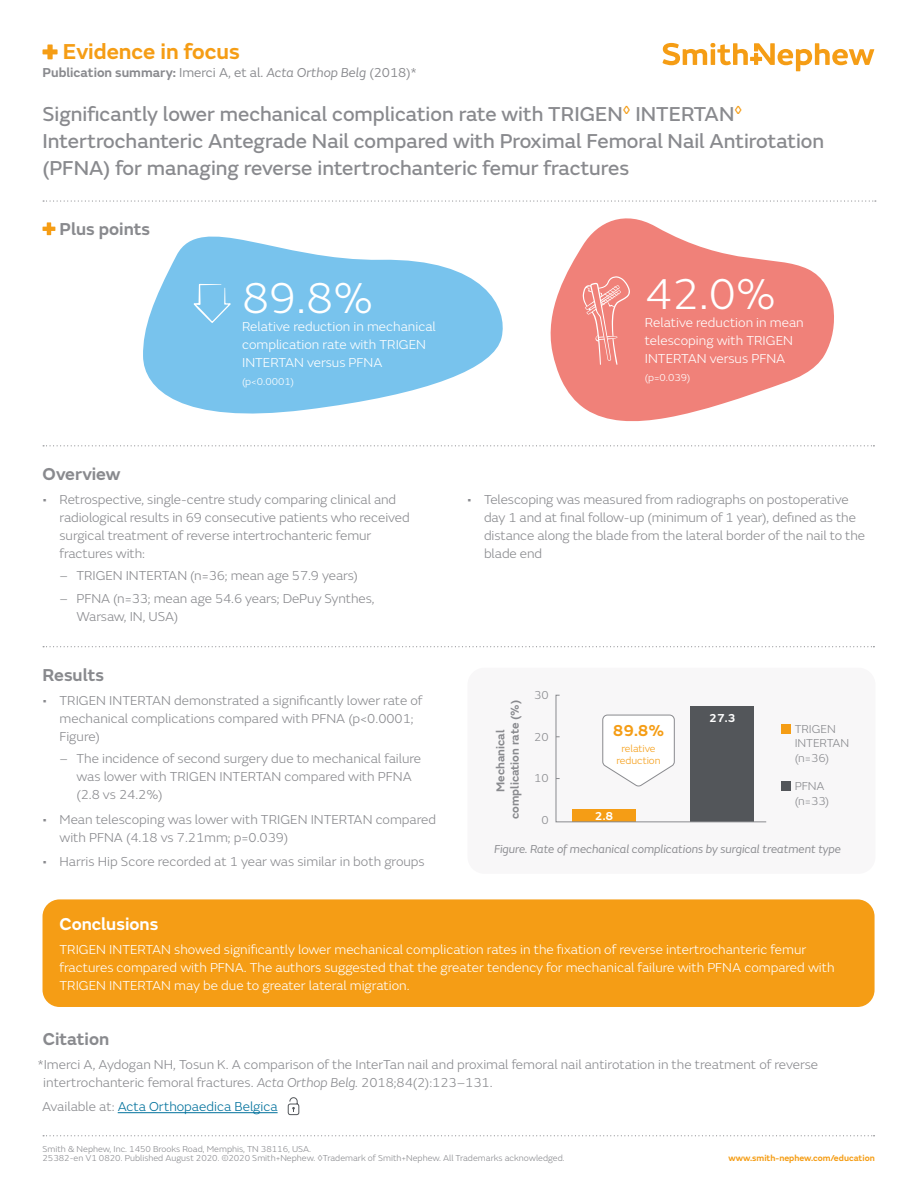
<style>
.page{position:relative;width:918px;height:1188px;background:#fff}
.page>*{position:absolute;margin:0;border:0;box-sizing:border-box;transform-origin:0 0}
.t1{font:300 45px "SN Emeric";color:#fff}
.t2{font:600 22.5px "SN Emeric";color:#f59d15}
.t3{font:21px/27px "SN Emeric Core";color:#898a8e}
.t4{font:600 18px "SN Emeric";color:#898a8e}
.t5{font:600 18px "SN Emeric";color:#fff}
.t6{font:600 16.5px "SN Emeric";color:#f59d15}
.t7{font:300 13.5px/18px "SN Emeric";letter-spacing:-.005em;color:#898a8e}
.t8{font:300 13.5px/18px "SN Emeric";color:#fff}
.t9{font:13.5px "SN Emeric";color:#898a8e}
.t10{font:300 13.5px "SN Emeric";color:#00719c}
.t11{font:italic 12px "SN Emeric";color:#898a8e}
.t12{font:300 12px/14.4px "SN Emeric";letter-spacing:-.005em;color:#898a8e}
.t13{font:600 12px/14.4px "SN Emeric";color:#898a8e;text-align:center}
.t14{font:600 12px "SN Emeric";color:#fff}
.t15{font:300 10.5px "SN Emeric";color:#fff}
.t16{font:300 10.5px/12px "SN Emeric";letter-spacing:-.005em;color:#f59d15;text-align:center}
.t17{font:300 9px/9px "SN Emeric";color:#898a8e}
.t18{font:600 9px "SN Emeric";color:#f59d15}
.s1{font-weight:600}
.s2{font-style:italic}
.s3{color:#898a8e}
</style>
<div class="page">
<div style="left:43px;top:49px;width:15px;height:5px;background:#f59d15"></div>
<div style="left:47px;top:44px;width:6px;height:15px;background:#f59d15"></div>
<svg style="left:662px;top:43px;width:212px;height:28px"></svg>
<svg style="left:43px;top:1135px;width:832px;height:1px"></svg>
<svg style="left:43px;top:200px;width:833px;height:2px"></svg>
<svg style="left:43px;top:646px;width:831px;height:1px"></svg>
<svg style="left:43px;top:445px;width:831px;height:1px"></svg>
<hr style="left:43px;top:227px;width:12px;height:4px;background:#f59d15">
<hr style="left:47px;top:222px;width:4px;height:13px;background:#f59d15">
<div style="left:43px;top:899px;width:832px;height:108px;background:#f59d15;border-radius:17px"></div>
<hr style="left:118px;top:1112px;width:160px;height:1px;background:#00719c">
<svg style="left:550px;top:218px;width:284px;height:204px;fill:#f08179"></svg>
<svg style="left:143px;top:236px;width:360px;height:178px;fill:#78c3ed"></svg>
<svg style="left:194px;top:284px;width:37px;height:39px"></svg>
<svg style="left:583px;top:276px;width:47px;height:89px;background:#f1918b"></svg>
<div style="left:468px;top:668px;width:407px;height:206px;background:#f8f7f8;border-radius:17px"></div>
<div style="left:781px;top:724px;width:10px;height:10px;background:#f59d15"></div>
<div style="left:781px;top:781px;width:10px;height:10px;background:#53565a"></div>
<svg style="left:555px;top:694px;width:212px;height:129px"></svg>
<svg style="left:287px;top:1097px;width:13px;height:18px"></svg>
<h2 class="t2" style="left:63px;top:38px;width:179px">Evidence in focus</h2>
<p class="t9" style="left:43px;top:65px;width:375px"><span class="s1">Publication summary:</span> Imerci A, et al. <span class="s2">Acta Orthop Belg</span> (2018)*</p>
<h3 class="t3" style="left:43px;top:101px;width:783px">Significantly lower mechanical complication rate with TRIGEN<sup>◊</sup> INTERTAN<sup>◊<br></sup>Intertrochanteric Antegrade Nail compared with Proximal Femoral Nail Antirotation (PFNA) for managing reverse intertrochanteric femur fractures</h3>
<h3 class="t4" style="left:60px;top:218px;width:92px">Plus points</h3>
<h1 class="t1" style="left:242px;top:271px;width:133px">89.8%</h1>
<p class="t8" style="left:242px;top:318px;width:195px">Relative reduction in mechanical complication rate with TRIGEN<br>INTERTAN versus PFNA</p>
<p class="t15" style="left:242px;top:376px;width:53px">(p&lt;0.0001)</p>
<h3 class="t4" style="left:43px;top:462px;width:79px">Overview</h3>
<p class="t7" style="left:60px;top:491px;width:352px;text-indent:-17px">• Retrospective, single-centre study comparing clinical and radiological results in 69 consecutive patients who received surgical treatment of reverse intertrochanteric femur fractures with:</p>
<p class="t7" style="left:60px;top:567px;width:300px">– TRIGEN INTERTAN (n=36; mean age 57.9 years)</p>
<p class="t7" style="left:77px;top:589px;width:300px;text-indent:-17px">– PFNA (n=33; mean age 54.6 years; DePuy Synthes,<br>Warsaw, IN, USA)</p>
<h3 class="t4" style="left:43px;top:663px;width:63px">Results</h3>
<p class="t7" style="left:60px;top:691px;width:364px;text-indent:-17px">• TRIGEN INTERTAN demonstrated a significantly lower rate of mechanical complications compared with PFNA (p&lt;0.0001;<br>Figure)</p>
<p class="t7" style="left:77px;top:750px;width:346px;text-indent:-17px">– The incidence of second surgery due to mechanical failure was lower with TRIGEN INTERTAN compared with PFNA (2.8 vs 24.2%)</p>
<p class="t7" style="left:60px;top:810px;width:378px;text-indent:-17px">• Mean telescoping was lower with TRIGEN INTERTAN compared with PFNA (4.18 vs 7.21mm; p=0.039)</p>
<p class="t7" style="left:43px;top:852px;width:384px">• Harris Hip Score recorded at 1 year was similar in both groups</p>
<h1 class="t1" style="left:645px;top:267px;width:133px">42.0%</h1>
<p class="t8" style="left:645px;top:314px;width:160px">Relative reduction in mean telescoping with TRIGEN<br>INTERTAN versus PFNA</p>
<p class="t15" style="left:645px;top:371px;width:47px">(p=0.039)</p>
<p class="t7" style="left:484px;top:491px;width:383px;text-indent:-17px">• Telescoping was measured from radiographs on postoperative day 1 and at final follow-up (minimum of 1 year), defined as the distance along the blade from the lateral border of the nail to the blade end</p>
<p class="t13" style="left:493px;top:819px;width:120px;rotate:-90deg">Mechanical complication rate (%)</p>
<p class="t12" style="left:534px;top:688px;width:16px">30</p>
<p class="t12" style="left:534px;top:730px;width:16px">20</p>
<p class="t12" style="left:534px;top:771px;width:16px">10</p>
<p class="t12" style="left:542px;top:813px;width:9px">0</p>
<p class="t6" style="left:613px;top:720px;width:53px">89.8%</p>
<p class="t16" style="left:617px;top:742px;width:45px">relative reduction</p>
<p class="t14" style="left:595px;top:808px;width:20px">2.8</p>
<p class="t14" style="left:709px;top:710px;width:28px">27.3</p>
<p class="t12" style="left:795px;top:722px;width:56px">TRIGEN<br>INTERTAN (n=36)</p>
<p class="t12" style="left:795px;top:779px;width:36px">PFNA (n=33)</p>
<p class="t11" style="left:494px;top:841px;width:349px">Figure. Rate of mechanical complications by surgical treatment type</p>
<h3 class="t5" style="left:60px;top:912px;width:100px">Conclusions</h3>
<p class="t8" style="left:60px;top:940px;width:777px">TRIGEN INTERTAN showed significantly lower mechanical complication rates in the fixation of reverse intertrochanteric femur fractures compared with PFNA. The authors suggested that the greater tendency for mechanical failure with PFNA compared with<br>TRIGEN INTERTAN may be due to greater lateral migration.</p>
<h3 class="t4" style="left:43px;top:1027px;width:68px">Citation</h3>
<p class="t7" style="left:43px;top:1055px;width:776px;text-indent:-5px">*Imerci A, Aydogan NH, Tosun K. A comparison of the InterTan nail and proximal femoral nail antirotation in the treatment of reverse intertrochanteric femoral fractures. <span class="s2">Acta Orthop Belg.</span> 2018;84(2):123–131.</p>
<p class="t10" style="left:42px;top:1099px;width:237px"><span class="s3">Available at:</span> Acta Orthopaedica Belgica</p>
<p class="t17" style="left:43px;top:1145px;width:524px">Smith &amp; Nephew, Inc. 1450 Brooks Road, Memphis, TN 38116, USA.<br>25382-en V1 0820. Published August 2020. ©2020 Smith+Nephew. ◊Trademark of Smith+Nephew. All Trademarks acknowledged.</p>
<p class="t18" style="left:728px;top:1152px;width:148px">www.smith-nephew.com/education</p>
</div>
